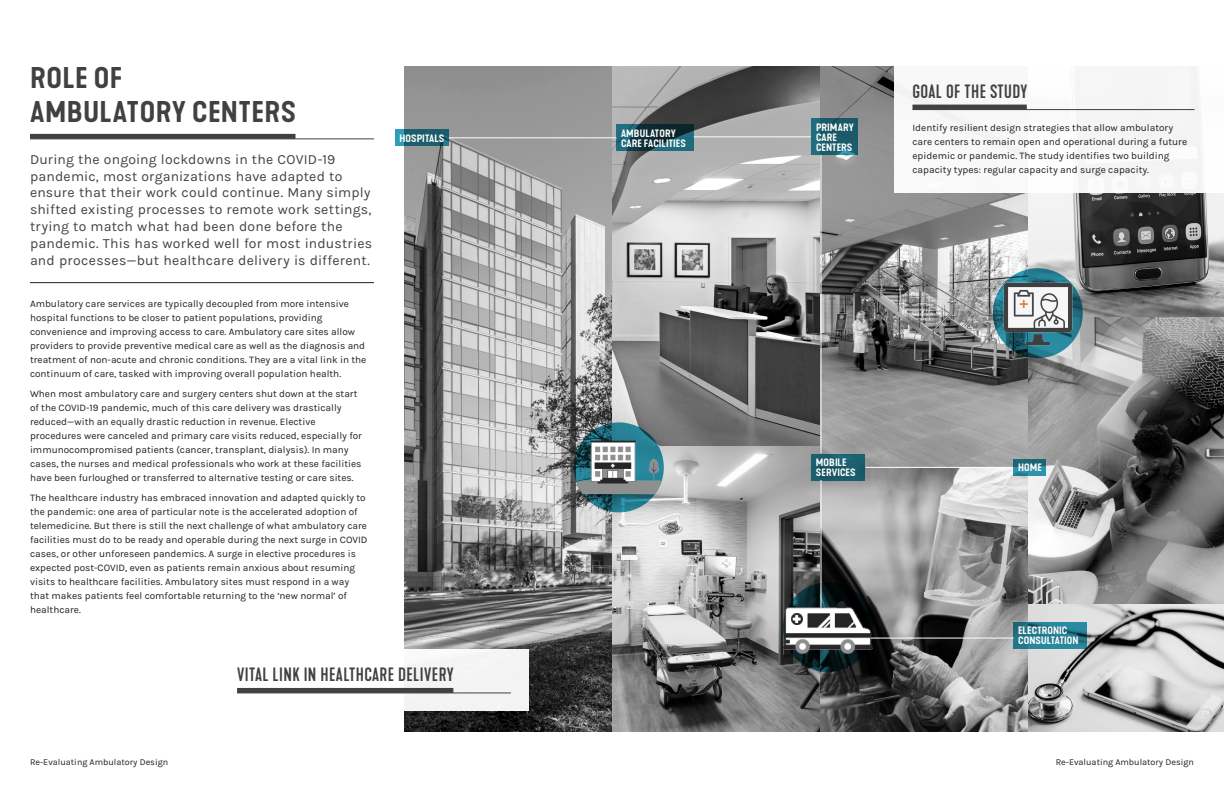
<style>
.page{position:relative;width:1224px;height:792px;background:#fff}
.page>*{position:absolute;margin:0;border:0;box-sizing:border-box;transform-origin:0 0}
.Heading_1_-_Line_Bel{font:600 expanded 28px/33.6px "Kapra Neue";letter-spacing:.02em;color:#424142}
.Subheading_-_Line_Be{font:500 18px "Kapra Neue";letter-spacing:.025em;color:#424142}
.t1{font:14px/16.8px "Karla";letter-spacing:.015em;color:#424142}
.Body_Text{font:10px/14px "Karla";color:#231f20}
.Body_Text-2{font:600 expanded 10px/10px "Kapra Neue";letter-spacing:.005em;color:#fff}
.t2{font:9px "Karla";color:#231f20}
</style>
<div class="page">
<hr style="left:30px;top:139px;width:344px;height:1px;background:#424142">
<div style="left:30px;top:134px;width:266px;height:5px;background:#424142"></div>
<hr style="left:30px;top:282px;width:344px;height:1px;background:#231f20">
<img style="left:404px;top:67px;width:820px;height:665px">
<svg style="left:1028px;top:193px;width:196px;height:125px"></svg>
<svg style="left:1028px;top:318px;width:196px;height:286px;background:#828282"></svg>
<svg style="left:820px;top:468px;width:208px;height:264px;background:#6c6c6c"></svg>
<div style="left:894px;top:66px;width:330px;height:127px;background:#f8f8f8"></div>
<hr style="left:913px;top:109px;width:282px;height:1px;background:#424142">
<div style="left:913px;top:105px;width:114px;height:5px;background:#424142"></div>
<div style="left:219px;top:649px;width:309px;height:62px;background:#fff"></div>
<hr style="left:237px;top:693px;width:274px;height:1px;background:#424142">
<div style="left:237px;top:688px;width:216px;height:5px;background:#424142"></div>
<svg style="left:616px;top:124px;width:78px;height:27px;background:#144652"></svg>
<svg style="left:395px;top:129px;width:54px;height:17px"></svg>
<svg style="left:1014px;top:622px;width:73px;height:27px;background:#247a8e"></svg>
<hr style="left:449px;top:137px;width:168px;height:1px;background:#fff">
<hr style="left:865px;top:467px;width:149px;height:1px;background:#fff">
<svg style="left:1014px;top:459px;width:32px;height:17px"></svg>
<svg style="left:993px;top:268px;width:90px;height:90px"></svg>
<svg style="left:811px;top:454px;width:54px;height:27px"></svg>
<hr style="left:820px;top:155px;width:2px;height:298px;background:#fff">
<svg style="left:783px;top:582px;width:90px;height:90px"></svg>
<svg style="left:820px;top:479px;width:195px;height:160px;background:#9a9b9b"></svg>
<img style="left:784px;top:601px;width:89px;height:52px">
<hr style="left:694px;top:136px;width:117px;height:1px;background:#fff">
<svg style="left:812px;top:118px;width:46px;height:37px;background:#1c5f6e"></svg>
<svg style="left:574px;top:422px;width:90px;height:90px;background:#226b7c"></svg>
<img style="left:574px;top:441px;width:90px;height:53px">
<img style="left:995px;top:275px;width:85px;height:76px">
<p class="Heading_1_-_Line_Bel" style="left:30px;top:62px;width:268px">ROLE OF<br>AMBULATORY CENTERS</p>
<p class="t1" style="left:30px;top:151px;width:344px">During the ongoing lockdowns in the COVID-19 pandemic, most organizations have adapted to ensure that their work could continue. Many simply shifted existing processes to remote work settings, trying to match what had been done before the pandemic. This has worked well for most industries and processes—but healthcare delivery is different.</p>
<p class="Body_Text" style="left:30px;top:297px;width:338px">Ambulatory care services are typically decoupled from more intensive hospital functions to be closer to patient populations, providing convenience and improving access to care. Ambulatory care sites allow providers to provide preventive medical care as well as the diagnosis and treatment of non-acute and chronic conditions. They are a vital link in the continuum of care, tasked with improving overall population health.</p>
<p class="Body_Text" style="left:30px;top:387px;width:334px">When most ambulatory care and surgery centers shut down at the start of the COVID-19 pandemic, much of this care delivery was drastically reduced—with an equally drastic reduction in revenue. Elective procedures were canceled and primary care visits reduced, especially for immunocompromised patients (cancer, transplant, dialysis). In many cases, the nurses and medical professionals who work at these facilities have been furloughed or transferred to alternative testing or care sites.</p>
<p class="Body_Text" style="left:30px;top:491px;width:339px">The healthcare industry has embraced innovation and adapted quickly to the pandemic: one area of particular note is the accelerated adoption of telemedicine. But there is still the next challenge of what ambulatory care facilities must do to be ready and operable during the next surge in COVID cases, or other unforeseen pandemics. A surge in elective procedures is expected post-COVID, even as patients remain anxious about resuming visits to healthcare facilities. Ambulatory sites must respond in a way that makes patients feel comfortable returning to the ‘new normal’ of healthcare.</p>
<p class="Body_Text-2" style="left:400px;top:133px;width:46px">HOSPITALS</p>
<p class="Subheading_-_Line_Be" style="left:237px;top:664px;width:218px">VITAL LINK IN HEALTHCARE DELIVERY</p>
<p class="Body_Text-2" style="left:621px;top:128px;width:66px">AMBULATORY<br>CARE FACILITIES</p>
<p class="Body_Text-2" style="left:816px;top:122px;width:39px">PRIMARY<br>CARE<br>CENTERS</p>
<p class="Subheading_-_Line_Be" style="left:913px;top:80px;width:116px">GOAL OF THE STUDY</p>
<p class="Body_Text" style="left:913px;top:121px;width:276px">Identify resilient design strategies that allow ambulatory care centers to remain open and operational during a future epidemic or pandemic. The study identifies two building capacity types: regular capacity and surge capacity.</p>
<p class="Body_Text-2" style="left:816px;top:458px;width:41px">MOBILE<br>SERVICES</p>
<p class="Body_Text-2" style="left:1018px;top:463px;width:25px">HOME</p>
<p class="Body_Text-2" style="left:1018px;top:626px;width:62px">ELECTRONIC<br>CONSULTATION</p>
<p class="t2" style="left:30px;top:757px;width:140px">Re-Evaluating Ambulatory Design</p>
<p class="t2" style="left:1056px;top:757px;width:140px">Re-Evaluating Ambulatory Design</p>
</div>
